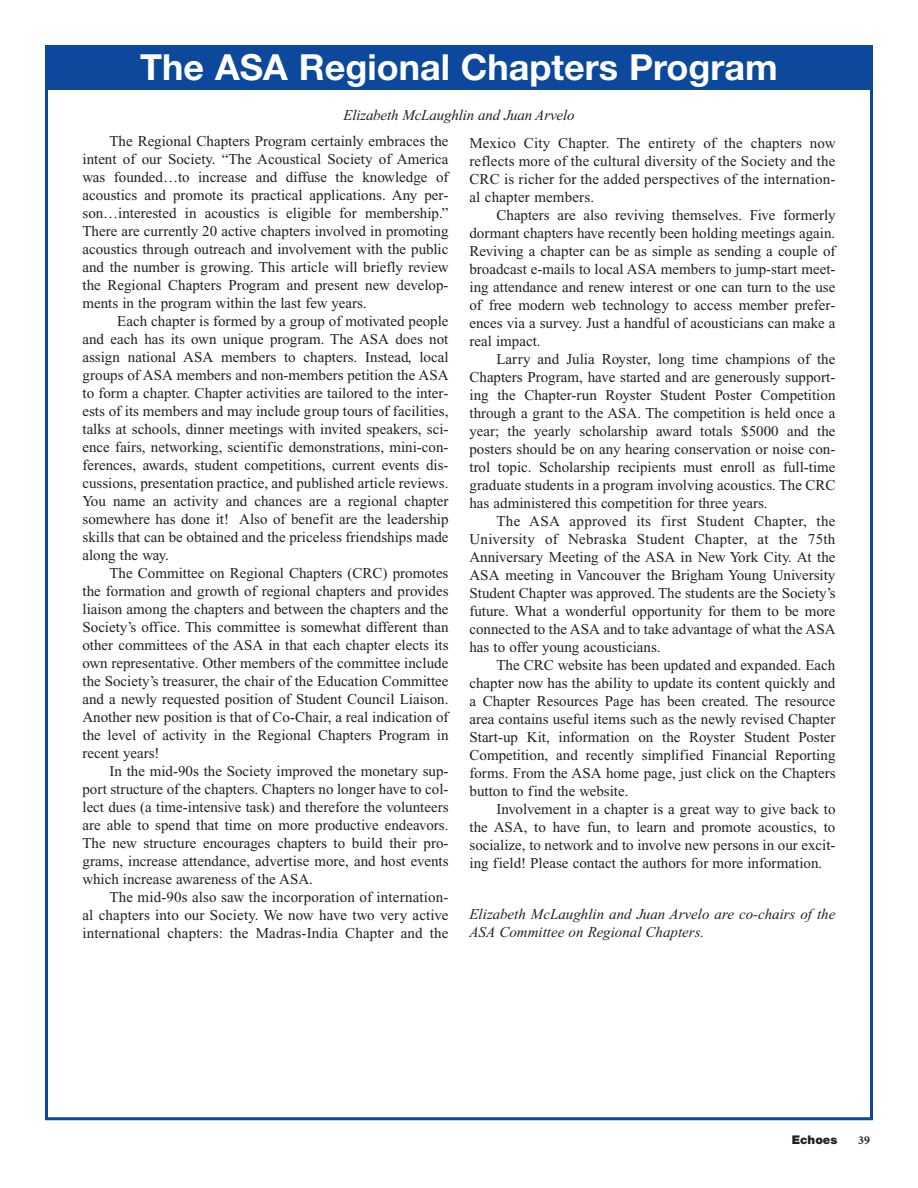
<style>
.page{position:relative;width:918px;height:1188px;background:#fff}
.page>*{position:absolute;margin:0;border:0;box-sizing:border-box;transform-origin:0 0}
.t1{font:700 36px "Helvetica Neue";color:#fff}
.t2{font:15px/18px "Times New Roman";color:#231f20;text-align:justify}
.t3{font:italic 15px/18px "Times New Roman";color:#231f20}
.t4{font:900 12px "Helvetica Neue";color:#231f20}
.t5{font:700 12px "Minion";color:#231f20}
</style>
<div class="page">
<div style="left:45px;top:45px;width:828px;height:45px;background:#0c499c"></div>
<h1 class="t1" style="left:140px;top:54px;width:639px">The ASA Regional Chapters Program</h1>
<p class="t3" style="left:343px;top:107px;width:233px">Elizabeth McLaughlin and Juan Arvelo</p>
<p class="t2" style="left:82px;top:133px;width:368px;text-indent:27px">The Regional Chapters Program certainly embraces the intent of our Society. “The Acoustical Society of America was founded…to increase and diffuse the knowledge of acoustics and promote its practical applications. Any per&shy;son…interested in acoustics is eligible for membership.” There are currently 20 active chapters involved in promoting acoustics through outreach and involvement with the public and the number is growing. This article will briefly review the Regional Chapters Program and present new develop&shy;ments in the program within the last few years.</p>
<p class="t2" style="left:82px;top:313px;width:368px;text-indent:35px">Each chapter is formed by a group of motivated people and each has its own unique program. The ASA does not assign national ASA members to chapters. Instead, local groups of ASA members and non-members petition the ASA to form a chapter. Chapter activities are tailored to the inter&shy;ests of its members and may include group tours of facilities, talks at schools, dinner meetings with invited speakers, sci&shy;ence fairs, networking, scientific demonstrations, mini-con&shy;ferences, awards, student competitions, current events dis&shy;cussions, presentation practice, and published article reviews.<br>You name an activity and chances are a regional chapter somewhere has done it! Also of benefit are the leadership skills that can be obtained and the priceless friendships made along the way.</p>
<p class="t2" style="left:82px;top:565px;width:368px;text-indent:27px">The Committee on Regional Chapters (CRC) promotes the formation and growth of regional chapters and provides liaison among the chapters and between the chapters and the Society’s office. This committee is somewhat different than other committees of the ASA in that each chapter elects its own representative. Other members of the committee include the Society’s treasurer, the chair of the Education Committee and a newly requested position of Student Council Liaison.<br>Another new position is that of Co-Chair, a real indication of the level of activity in the Regional Chapters Program in recent years!</p>
<p class="t2" style="left:82px;top:763px;width:368px;text-indent:27px">In the mid-90s the Society improved the monetary sup&shy;port structure of the chapters. Chapters no longer have to col&shy;lect dues (a time-intensive task) and therefore the volunteers are able to spend that time on more productive endeavors.<br>The new structure encourages chapters to build their pro&shy;grams, increase attendance, advertise more, and host events which increase awareness of the ASA.</p>
<p class="t2" style="left:82px;top:889px;width:368px;text-indent:27px">The mid-90s also saw the incorporation of internation&shy;al chapters into our Society. We now have two very active international chapters: the Madras-India Chapter and the</p>
<p class="t2" style="left:470px;top:136px;width:368px">Mexico City Chapter. The entirety of the chapters now reflects more of the cultural diversity of the Society and the CRC is richer for the added perspectives of the internation&shy;al chapter members.</p>
<p class="t2" style="left:470px;top:208px;width:368px;text-indent:27px">Chapters are also reviving themselves. Five formerly dormant chapters have recently been holding meetings again.<br>Reviving a chapter can be as simple as sending a couple of broadcast e-mails to local ASA members to jump-start meet&shy;ing attendance and renew interest or one can turn to the use of free modern web technology to access member prefer&shy;ences via a survey. Just a handful of acousticians can make a real impact.</p>
<p class="t2" style="left:470px;top:352px;width:368px;text-indent:27px">Larry and Julia Royster, long time champions of the Chapters Program, have started and are generously support&shy;ing the Chapter-run Royster Student Poster Competition through a grant to the ASA. The competition is held once a year; the yearly scholarship award totals $5000 and the posters should be on any hearing conservation or noise con&shy;trol topic. Scholarship recipients must enroll as full-time graduate students in a program involving acoustics. The CRC has administered this competition for three years.</p>
<p class="t2" style="left:470px;top:514px;width:368px;text-indent:27px">The ASA approved its first Student Chapter, the University of Nebraska Student Chapter, at the 75th Anniversary Meeting of the ASA in New York City. At the ASA meeting in Vancouver the Brigham Young University Student Chapter was approved. The students are the Society’s future. What a wonderful opportunity for them to be more connected to the ASA and to take advantage of what the ASA has to offer young acousticians.</p>
<p class="t2" style="left:470px;top:658px;width:368px;text-indent:27px">The CRC website has been updated and expanded. Each chapter now has the ability to update its content quickly and a Chapter Resources Page has been created. The resource area contains useful items such as the newly revised Chapter Start-up Kit, information on the Royster Student Poster Competition, and recently simplified Financial Reporting forms. From the ASA home page, just click on the Chapters button to find the website.</p>
<p class="t2" style="left:470px;top:802px;width:368px;text-indent:27px">Involvement in a chapter is a great way to give back to the ASA, to have fun, to learn and promote acoustics, to socialize, to network and to involve new persons in our excit&shy;ing field! Please contact the authors for more information.</p>
<p class="t3" style="left:470px;top:907px;width:367px">Elizabeth McLaughlin and Juan Arvelo are co-chairs of the<br>ASA Committee on Regional Chapters.</p>
<p class="t4" style="left:792px;top:1135px;width:47px">Echoes</p>
<p class="t5" style="left:858px;top:1136px;width:13px">39</p>
</div>
